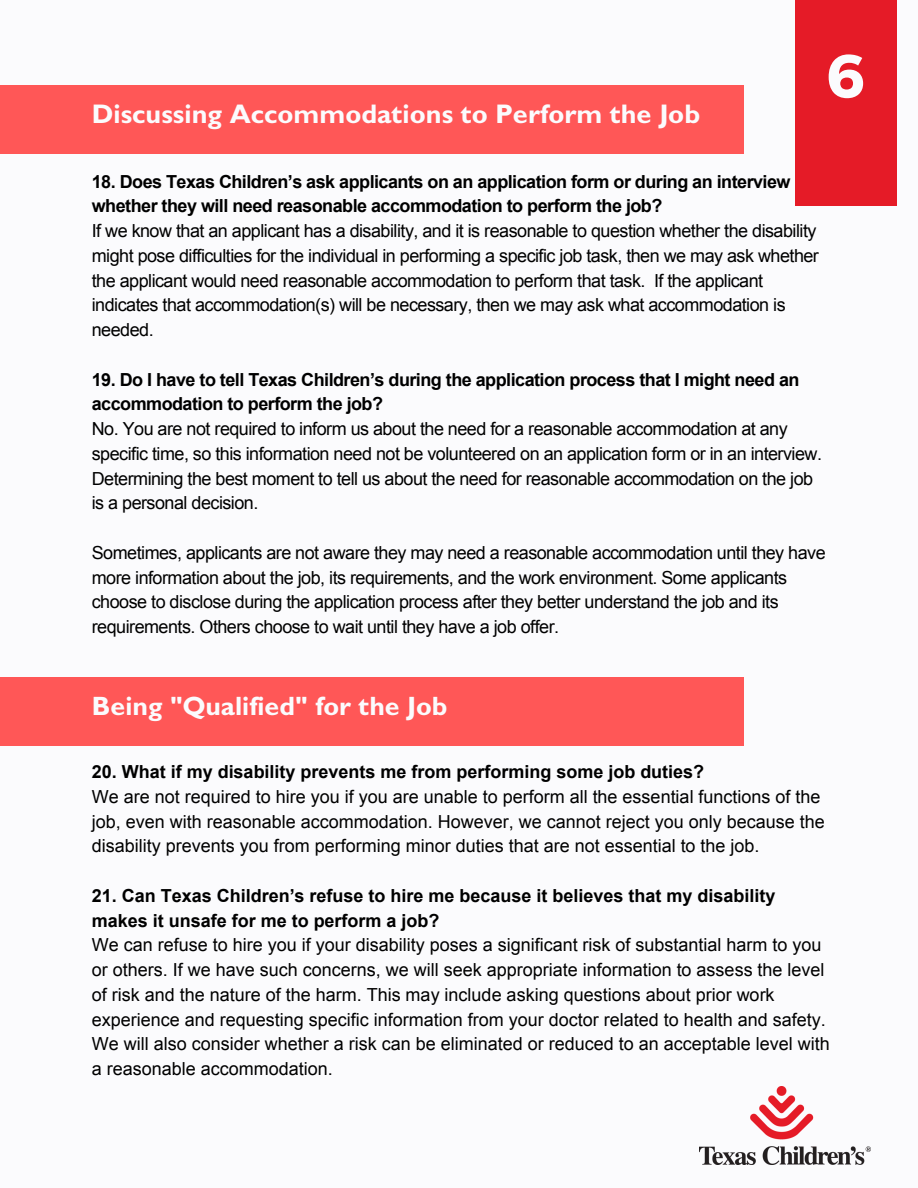
<style>
.page{position:relative;width:918px;height:1188px;background:#fbfbfd}
.page>*{position:absolute;margin:0;border:0;box-sizing:border-box;transform-origin:0 0}
.t1{font:700 61.2px "Montserrat";color:#fbfbfd}
.t2{font:700 27px "Gill Sans";color:#fbfbfd}
.t3{font:700 26.55px "Gill Sans";color:#fbfbfd}
.t4{font:18px/24.8px "Arial";letter-spacing:-.03em;color:#000}
.t5{font:18px/24.8px "Arial";color:#000}
.t6{font:700 18px/24.8px "Arial";letter-spacing:-.03em;color:#000}
.t7{font:700 18px/24.8px "Arial";color:#000}
</style>
<div class="page">
<div style="left:795px;top:0;width:101px;height:206px;background:#e51b27"></div>
<img style="left:699px;top:1087px;width:171px;height:77px">
<div style="left:0;top:85px;width:744px;height:68px;background:#ff5757"></div>
<div style="left:0;top:677px;width:744px;height:69px;background:#ff5757"></div>
<p class="t2" style="left:92px;top:101px;width:610px">Discussing Accommodations to Perform the Job</p>
<p class="t1" style="left:826px;top:36px;width:40px">6</p>
<p class="t6" style="left:92px;top:169px;width:700px">18. Does Texas Children’s ask applicants on an application form or during an interview whether they will need reasonable accommodation to perform the job?</p>
<p class="t4" style="left:92px;top:218px;width:729px">If we know that an applicant has a disability, and it is reasonable to question whether the disability might pose difficulties for the individual in performing a specific job task, then we may ask whether the applicant would need reasonable accommodation to perform that task. If the applicant indicates that accommodation(s) will be necessary, then we may ask what accommodation is needed.</p>
<p class="t6" style="left:92px;top:367px;width:709px">19. Do I have to tell Texas Children’s during the application process that I might need an accommodation to perform the job?</p>
<p class="t4" style="left:92px;top:416px;width:732px">No. You are not required to inform us about the need for a reasonable accommodation at any specific time, so this information need not be volunteered on an application form or in an interview.<br>Determining the best moment to tell us about the need for reasonable accommodation on the job is a personal decision.</p>
<p class="t4" style="left:92px;top:540px;width:735px">Sometimes, applicants are not aware they may need a reasonable accommodation until they have more information about the job, its requirements, and the work environment. Some applicants choose to disclose during the application process after they better understand the job and its requirements. Others choose to wait until they have a job offer.</p>
<p class="t3" style="left:92px;top:694px;width:357px">Being "Qualified" for the Job</p>
<p class="t7" style="left:92px;top:760px;width:614px">20. What if my disability prevents me from performing some job duties?</p>
<p class="t5" style="left:92px;top:784px;width:734px">We are not required to hire you if you are unable to perform all the essential functions of the job, even with reasonable accommodation. However, we cannot reject you only because the disability prevents you from performing minor duties that are not essential to the job.</p>
<p class="t7" style="left:92px;top:883px;width:685px">21. Can Texas Children’s refuse to hire me because it believes that my disability makes it unsafe for me to perform a job?</p>
<p class="t5" style="left:92px;top:933px;width:739px">We can refuse to hire you if your disability poses a significant risk of substantial harm to you or others. If we have such concerns, we will seek appropriate information to assess the level of risk and the nature of the harm. This may include asking questions about prior work experience and requesting specific information from your doctor related to health and safety.<br>We will also consider whether a risk can be eliminated or reduced to an acceptable level with a reasonable accommodation.</p>
</div>
